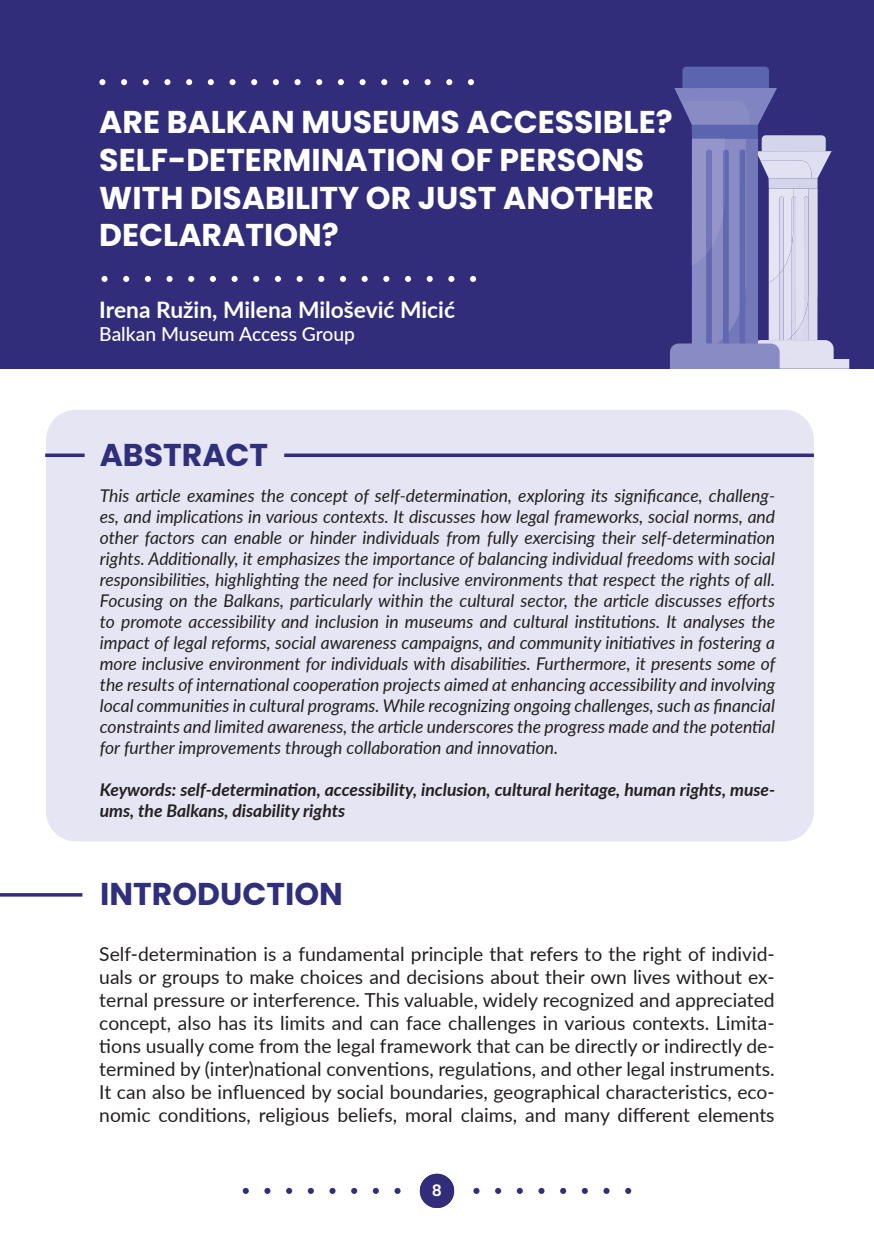
<style>
.page{position:relative;width:874px;height:1241px;background:#fff}
.page>*{position:absolute;margin:0;border:0;box-sizing:border-box;transform-origin:0 0}
.MAIN_TITLE{font:700 31.5px/37.8px "Poppins";color:#fff}
.t1{font:700 31.5px "Poppins";color:#302f7b}
.t2{font:700 22.75px "Lato";color:#fff}
.REGULAR_TEXT{font:19.25px/23.1px "Lato";color:#231f20;text-align:justify}
.t3{font:500 19.25px "Lato";color:#fff}
.t4{font:italic 17.5px/21px "Lato";color:#231f20;text-align:justify}
.Abstract_text{font:italic 700 17.5px/21px "Lato";color:#231f20}
.t5{font:600 15.75px "Poppins";color:#fff}
.s1{font-size:21px}
</style>
<div class="page">
<svg style="left:243px;top:1187px;width:6px;height:6px"></svg>
<svg style="left:264px;top:1187px;width:6px;height:6px"></svg>
<svg style="left:286px;top:1187px;width:6px;height:6px"></svg>
<svg style="left:307px;top:1187px;width:7px;height:6px"></svg>
<svg style="left:329px;top:1187px;width:6px;height:6px"></svg>
<svg style="left:351px;top:1187px;width:6px;height:6px"></svg>
<svg style="left:372px;top:1187px;width:6px;height:6px"></svg>
<svg style="left:394px;top:1187px;width:6px;height:6px"></svg>
<svg style="left:473px;top:1187px;width:6px;height:6px"></svg>
<svg style="left:495px;top:1187px;width:6px;height:6px"></svg>
<svg style="left:516px;top:1187px;width:6px;height:6px"></svg>
<svg style="left:538px;top:1187px;width:6px;height:6px"></svg>
<svg style="left:560px;top:1187px;width:6px;height:6px"></svg>
<svg style="left:581px;top:1187px;width:6px;height:6px"></svg>
<svg style="left:603px;top:1187px;width:6px;height:6px"></svg>
<svg style="left:625px;top:1187px;width:6px;height:6px"></svg>
<div style="left:419px;top:1173px;width:35px;height:34px;background:#312d7a;border-radius:50%"></div>
<div style="left:0;top:0;width:873px;height:368px;background:#312d7a"></div>
<svg style="left:99px;top:79px;width:6px;height:6px"></svg>
<svg style="left:121px;top:79px;width:6px;height:6px"></svg>
<svg style="left:143px;top:79px;width:6px;height:6px"></svg>
<svg style="left:164px;top:79px;width:6px;height:6px"></svg>
<svg style="left:186px;top:79px;width:6px;height:6px"></svg>
<svg style="left:208px;top:79px;width:6px;height:6px"></svg>
<svg style="left:229px;top:79px;width:6px;height:6px"></svg>
<svg style="left:251px;top:79px;width:6px;height:6px"></svg>
<svg style="left:273px;top:79px;width:6px;height:6px"></svg>
<svg style="left:294px;top:79px;width:6px;height:6px"></svg>
<svg style="left:316px;top:79px;width:6px;height:6px"></svg>
<svg style="left:338px;top:79px;width:6px;height:6px"></svg>
<svg style="left:359px;top:79px;width:6px;height:6px"></svg>
<svg style="left:381px;top:79px;width:6px;height:6px"></svg>
<div style="left:402px;top:79px;width:7px;height:6px;background:#fff;border-radius:50%"></div>
<svg style="left:424px;top:79px;width:6px;height:6px"></svg>
<svg style="left:446px;top:79px;width:6px;height:6px"></svg>
<div style="left:467px;top:79px;width:7px;height:6px;background:#fff;border-radius:50%"></div>
<svg style="left:101px;top:276px;width:6px;height:6px"></svg>
<svg style="left:123px;top:276px;width:6px;height:6px"></svg>
<svg style="left:145px;top:276px;width:6px;height:6px"></svg>
<svg style="left:166px;top:276px;width:6px;height:6px"></svg>
<svg style="left:188px;top:276px;width:6px;height:6px"></svg>
<svg style="left:210px;top:276px;width:6px;height:6px"></svg>
<svg style="left:231px;top:276px;width:6px;height:6px"></svg>
<svg style="left:253px;top:276px;width:6px;height:6px"></svg>
<svg style="left:275px;top:276px;width:6px;height:6px"></svg>
<svg style="left:296px;top:276px;width:6px;height:6px"></svg>
<svg style="left:318px;top:276px;width:6px;height:6px"></svg>
<svg style="left:340px;top:276px;width:6px;height:6px"></svg>
<svg style="left:361px;top:276px;width:6px;height:6px"></svg>
<svg style="left:383px;top:276px;width:6px;height:6px"></svg>
<svg style="left:405px;top:276px;width:6px;height:6px"></svg>
<svg style="left:426px;top:276px;width:6px;height:6px"></svg>
<svg style="left:448px;top:276px;width:6px;height:6px"></svg>
<svg style="left:470px;top:276px;width:6px;height:6px"></svg>
<div style="left:682px;top:67px;width:86px;height:24px;background:#5b64ae;border-radius:4px"></div>
<svg style="left:674px;top:88px;width:102px;height:40px"></svg>
<div style="left:691px;top:125px;width:66px;height:14px;background:#5b64ae"></div>
<svg style="left:670px;top:135px;width:178px;height:233px"></svg>
<div style="left:46px;top:409px;width:767px;height:432px;background:#e6e5f3;border-radius:30px"></div>
<svg style="left:284px;top:453px;width:529px;height:4px;background:#49458a"></svg>
<svg style="left:45px;top:453px;width:40px;height:4px"></svg>
<svg style="left:0;top:893px;width:82px;height:3px"></svg>
<p class="MAIN_TITLE" style="left:99px;top:103px;width:574px">ARE BALKAN MUSEUMS ACCESSIBLE?<br>SELF-DETERMINATION OF PERSONS<br>WITH DISABILITY OR JUST ANOTHER<br>DECLARATION?</p>
<p class="t2" style="left:99px;top:292px;width:357px">Irena Ružin, Milena Milošević Micić</p>
<p class="t3" style="left:99px;top:320px;width:257px">Balkan Museum Access Group</p>
<p class="t1" style="left:100px;top:436px;width:170px">ABSTRACT</p>
<p class="t4" style="left:100px;top:484px;width:676px">This article examines the concept of self-determination, exploring its significance, challeng&shy;es, and implications in various contexts. It discusses how legal frameworks, social norms, and other factors can enable or hinder individuals from fully exercising their self-determination rights. Additionally, it emphasizes the importance of balancing individual freedoms with social responsibilities, highlighting the need for inclusive environments that respect the rights of all.<br>Focusing on the Balkans, particularly within the cultural sector, the article discusses efforts to promote accessibility and inclusion in museums and cultural institutions. It analyses the impact of legal reforms, social awareness campaigns, and community initiatives in fostering a more inclusive environment for individuals with disabilities. Furthermore, it presents some of the results of international cooperation projects aimed at enhancing accessibility and involving local communities in cultural programs. While recognizing ongoing challenges, such as financial constraints and limited awareness, the article underscores the progress made and the potential for further improvements through collaboration and innovation.</p>
<p class="Abstract_text" style="left:100px;top:778px;width:676px">Keywords: self-determination, accessibility, inclusion, cultural heritage, human rights, muse&shy;ums, the Balkans, disability rights</p>
<p class="t1" style="left:100px;top:875px;width:244px">INTRODUCTION</p>
<p class="REGULAR_TEXT" style="left:99px;top:941px;width:676px">Self-determination is a fundamental principle that refers to the right of individ&shy;uals or groups to make choices and decisions about their own lives without ex&shy;ternal pressure or interference. This valuable, widely recognized and appreciated concept, also has its limits and can face challenges in various contexts. Limita&shy;tions usually come from the legal framework that can be directly or indirectly de&shy;termined by (inter)national conventions, regulations, and other legal instruments.<br>It can also be influenced by social boundaries, geographical characteristics, eco&shy;nomic conditions, religious beliefs, moral claims, and many different elements</p>
<p class="t5" style="left:431px;top:1180px;width:12px">8<span class="s1">1</span></p>
</div>
